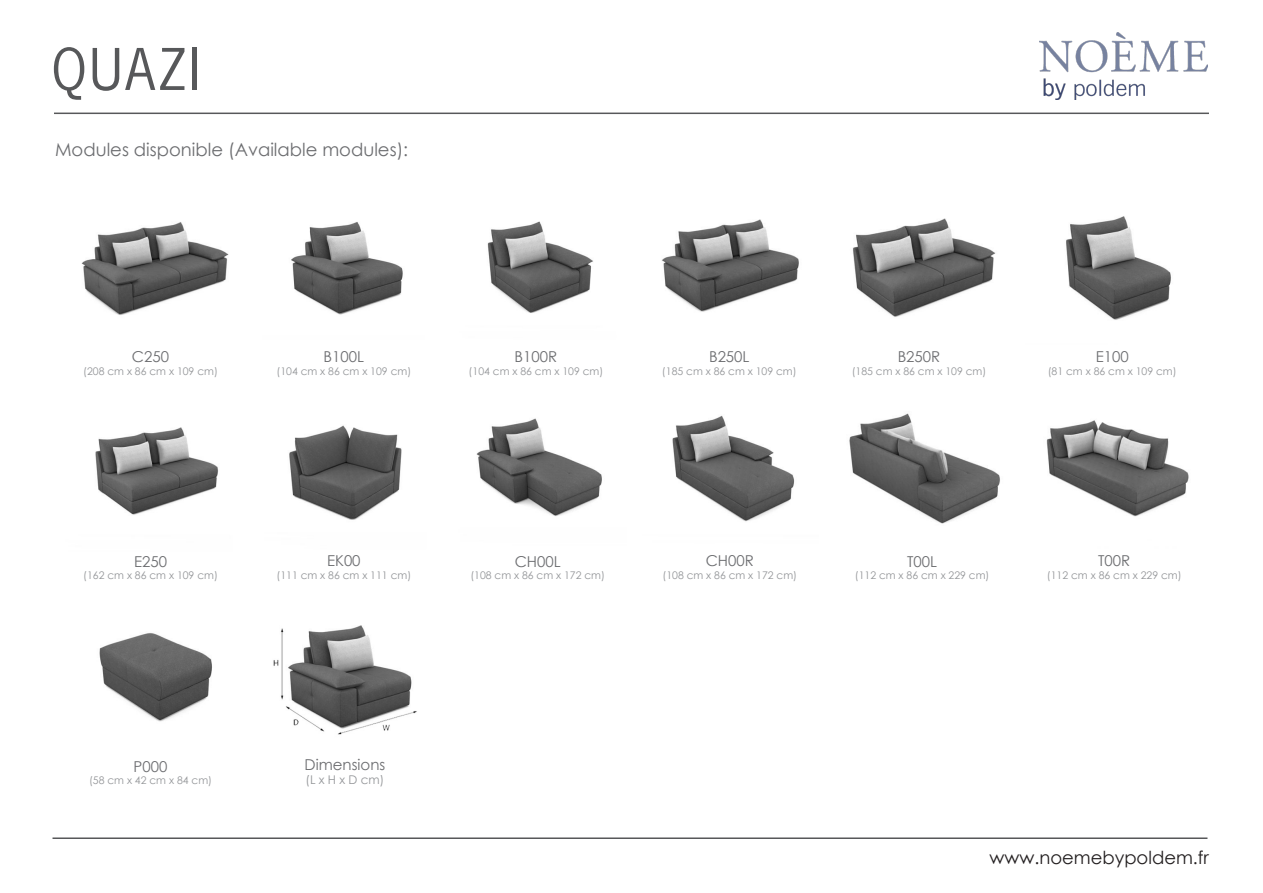
<style>
.page{position:relative;width:1263px;height:893px;background:#fff}
.page>*{position:absolute;margin:0;border:0;box-sizing:border-box;transform-origin:0 0}
.Styl_akapitowy_1{font:54px "News Gothic Std";letter-spacing:.05em;color:#57585a}
.t1{font:18px "Century Gothic";color:#6c6d70}
.t2{font:18px "Century Gothic";color:#231f20}
.t3{font:15px "Century Gothic";color:#6c6d70}
.t4{font:12px "Century Gothic";color:#939598}
.t5{font:10.5px "Century Gothic";color:#939598}
</style>
<div class="page">
<hr style="left:54px;top:113px;width:1155px;height:1px;background:#57585a">
<img style="left:1040px;top:33px;width:168px;height:66px">
<img style="left:81px;top:222px;width:148px;height:93px">
<img style="left:291px;top:222px;width:112px;height:93px">
<img style="left:487px;top:221px;width:106px;height:92px">
<img style="left:662px;top:219px;width:137px;height:93px">
<img style="left:853px;top:218px;width:143px;height:99px">
<img style="left:1066px;top:216px;width:105px;height:104px">
<img style="left:95px;top:427px;width:124px;height:88px">
<img style="left:289px;top:425px;width:113px;height:95px">
<img style="left:476px;top:418px;width:126px;height:98px">
<img style="left:672px;top:415px;width:123px;height:107px">
<img style="left:849px;top:413px;width:151px;height:111px">
<img style="left:1046px;top:420px;width:143px;height:97px">
<hr style="left:53px;top:837px;width:1154px;height:2px;background:#57585a">
<img style="left:99px;top:633px;width:113px;height:89px">
<img style="left:273px;top:625px;width:144px;height:110px">
<p class="Styl_akapitowy_1" style="left:51px;top:35px;width:150px">QUAZI</p>
<p class="t1" style="left:55px;top:136px;width:355px">Modules disponible (Available modules):</p>
<p class="t3" style="left:132px;top:346px;width:39px">C250</p>
<p class="t5" style="left:83px;top:364px;width:136px">(208 cm x 86 cm x 109 cm)</p>
<p class="t3" style="left:324px;top:346px;width:42px">B100L</p>
<p class="t5" style="left:277px;top:364px;width:136px">(104 cm x 86 cm x 109 cm)</p>
<p class="t3" style="left:515px;top:346px;width:44px">B100R</p>
<p class="t5" style="left:469px;top:364px;width:136px">(104 cm x 86 cm x 109 cm)</p>
<p class="t3" style="left:709px;top:346px;width:42px">B250L</p>
<p class="t5" style="left:662px;top:364px;width:136px">(185 cm x 86 cm x 109 cm)</p>
<p class="t3" style="left:898px;top:346px;width:44px">B250R</p>
<p class="t5" style="left:852px;top:364px;width:136px">(185 cm x 86 cm x 109 cm)</p>
<p class="t3" style="left:1096px;top:346px;width:34px">E100</p>
<p class="t5" style="left:1048px;top:364px;width:130px">(81 cm x 86 cm x 109 cm)</p>
<p class="t3" style="left:134px;top:551px;width:34px">E250</p>
<p class="t5" style="left:83px;top:568px;width:136px">(162 cm x 86 cm x 109 cm)</p>
<p class="t3" style="left:327px;top:550px;width:35px">EK00</p>
<p class="t5" style="left:277px;top:568px;width:136px">(111 cm x 86 cm x 111 cm)</p>
<p class="t3" style="left:515px;top:551px;width:47px">CH00L</p>
<p class="t5" style="left:470px;top:568px;width:136px">(108 cm x 86 cm x 172 cm)</p>
<p class="t3" style="left:706px;top:550px;width:50px">CH00R</p>
<p class="t5" style="left:662px;top:568px;width:136px">(108 cm x 86 cm x 172 cm)</p>
<p class="t3" style="left:907px;top:551px;width:31px">T00L</p>
<p class="t5" style="left:855px;top:568px;width:136px">(112 cm x 86 cm x 229 cm)</p>
<p class="t3" style="left:1098px;top:550px;width:34px">T00R</p>
<p class="t5" style="left:1047px;top:568px;width:136px">(112 cm x 86 cm x 229 cm)</p>
<p class="t3" style="left:134px;top:756px;width:35px">P000</p>
<p class="t5" style="left:89px;top:773px;width:125px">(58 cm x 42 cm x 84 cm)</p>
<p class="t3" style="left:305px;top:754px;width:82px">Dimensions</p>
<p class="t4" style="left:306px;top:772px;width:80px">(L x H x D cm)</p>
<p class="t2" style="left:989px;top:845px;width:221px">www.noemebypoldem.fr</p>
</div>
